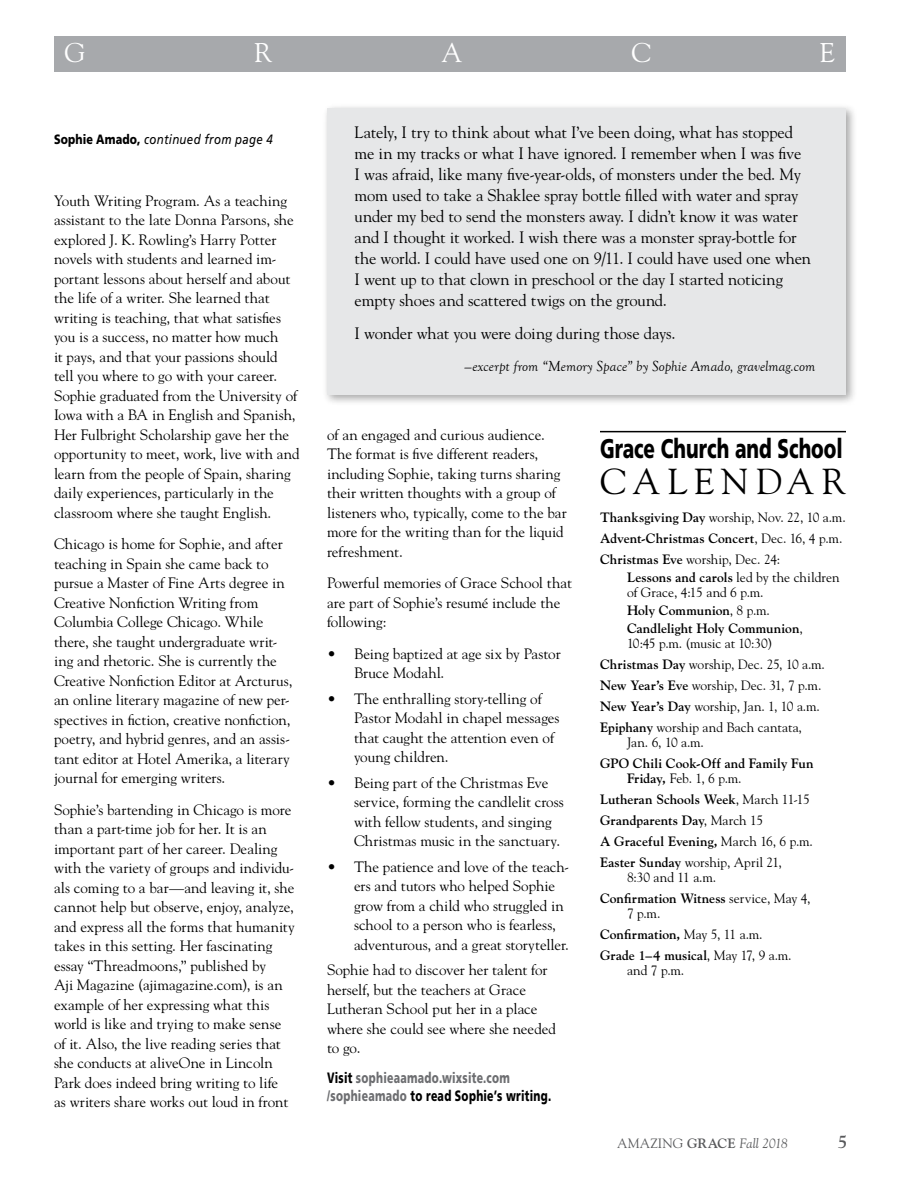
<style>
.page{position:relative;width:918px;height:1188px;background:#fff}
.page>*{position:absolute;margin:0;border:0;box-sizing:border-box;transform-origin:0 0}
.t1{font:36px "Goudy Std";color:#000}
.t2{font:900 27px "Frutiger";color:#000;scale:.7 1}
.t3{font:27px "Goudy Std";color:#fff}
.t4{font:700 18px "Goudy";color:#58595b}
.t5{font:16.5px/21px "Goudy Std";letter-spacing:-.01em;color:#000}
.t6{font:15px/19.5px "Goudy Std";color:#000}
.t7{font:900 15px/18px "Frutiger";letter-spacing:.025em;color:#6d6e71;scale:.7 1}
.t8{font:italic 15px "Goudy Old Style T";letter-spacing:.005em;color:#000}
.t9{font:13.5px/21px "Goudy Std";color:#000}
.t10{font:700 13.5px/21px "Goudy";letter-spacing:.005em;color:#000}
.t11{font:italic 13.5px "Frutiger";letter-spacing:.025em;color:#000;scale:.85 1}
.t12{font:italic 13.5px "Goudy";letter-spacing:-.02em;color:#58595b}
.s1{font-weight:900;font-style:normal}
.s2{color:#000}
.s3{font-family:"Goudy";font-weight:700}
.s4{font-family:"Goudy Std";font-weight:400}
.s5{font-family:"Goudy Std";font-style:normal}
.s6{font-weight:700;font-style:normal}
</style>
<div class="page">
<div style="left:54px;top:36px;width:792px;height:36px;background:#a7a9ac"></div>
<div style="left:322px;top:103px;width:536px;height:303px;background:#000;opacity:.35"></div>
<div style="left:327px;top:108px;width:519px;height:286px;background:#e6e7e8"></div>
<hr style="left:600px;top:431px;width:246px;height:1px;background:#000">
<h2 class="t3" style="left:64px;top:36px;width:23px">G</h2>
<h2 class="t3" style="left:254px;top:36px;width:20px">R</h2>
<h2 class="t3" style="left:441px;top:36px;width:23px">A</h2>
<h2 class="t3" style="left:631px;top:36px;width:21px">C</h2>
<h2 class="t3" style="left:820px;top:36px;width:17px">E</h2>
<p class="t11" style="left:54px;top:131px;width:259px"><span class="s1">Sophie Amado,</span> continued from page 4</p>
<p class="t6" style="left:54px;top:190px;width:247px">Youth Writing Program. As a teaching assistant to the late Donna Parsons, she explored J. K. Rowling’s Harry Potter novels with students and learned im&shy;portant lessons about herself and about the life of a writer. She learned that writing is teaching, that what satisfies you is a success, no matter how much<br>it pays, and that your passions should tell you where to go with your career.<br>Sophie graduated from the University of Iowa with a BA in English and Spanish, Her Fulbright Scholarship gave her the opportunity to meet, work, live with and learn from the people of Spain, sharing daily experiences, particularly in the classroom where she taught English.</p>
<p class="t6" style="left:54px;top:534px;width:240px">Chicago is home for Sophie, and after teaching in Spain she came back to pursue a Master of Fine Arts degree in Creative Nonfiction Writing from Columbia College Chicago. While there, she taught undergraduate writ&shy;ing and rhetoric. She is currently the Creative Nonfiction Editor at Arcturus, an online literary magazine of new per&shy;spectives in fiction, creative nonfiction, poetry, and hybrid genres, and an assis&shy;tant editor at Hotel Amerika, a literary journal for emerging writers.</p>
<p class="t6" style="left:54px;top:799px;width:242px">Sophie’s bartending in Chicago is more than a part-time job for her. It is an important part of her career. Dealing with the variety of groups and individu&shy;als coming to a bar—and leaving it, she cannot help but observe, enjoy, analyze, and express all the forms that humanity takes in this setting. Her fascinating essay “Threadmoons,” published by<br>Aji Magazine (ajimagazine.com), is an example of her expressing what this world is like and trying to make sense of it. Also, the live reading series that she conducts at aliveOne in Lincoln Park does indeed bring writing to life<br>as writers share works out loud in front</p>
<p class="t5" style="left:355px;top:122px;width:458px">Lately, I try to think about what I’ve been doing, what has stopped me in my tracks or what I have ignored. I remember when I was five<br>I was afraid, like many five-year-olds, of monsters under the bed. My mom used to take a Shaklee spray bottle filled with water and spray under my bed to send the monsters away. I didn’t know it was water and I thought it worked. I wish there was a monster spray-bottle for the world. I could have used one on 9/11. I could have used one when I went up to that clown in preschool or the day I started noticing empty shoes and scattered twigs on the ground.</p>
<p class="t5" style="left:355px;top:323px;width:323px">I wonder what you were doing during those days.</p>
<p class="t8" style="left:465px;top:358px;width:352px">—excerpt from “Memory Space” by Sophie Amado, gravelmag.com</p>
<p class="t6" style="left:327px;top:424px;width:241px">of an engaged and curious audience.<br>The format is five different readers, including Sophie, taking turns sharing their written thoughts with a group of listeners who, typically, come to the bar more for the writing than for the liquid refreshment.</p>
<p class="t6" style="left:327px;top:573px;width:247px">Powerful memories of Grace School that are part of Sophie’s resumé include the following:</p>
<p class="t6" style="left:354px;top:643px;width:208px;text-indent:-27px">• Being baptized at age six by Pastor<br>Bruce Modahl.</p>
<p class="t6" style="left:354px;top:688px;width:207px;text-indent:-27px">• The enthralling story-telling of<br>Pastor Modahl in chapel messages that caught the attention even of young children.</p>
<p class="t6" style="left:354px;top:772px;width:211px;text-indent:-27px">• Being part of the Christmas Eve service, forming the candlelit cross with fellow students, and singing Christmas music in the sanctuary.</p>
<p class="t6" style="left:354px;top:856px;width:217px;text-indent:-27px">• The patience and love of the teach&shy;ers and tutors who helped Sophie grow from a child who struggled in school to a person who is fearless, adventurous, and a great storyteller.</p>
<p class="t6" style="left:327px;top:960px;width:230px">Sophie had to discover her talent for herself, but the teachers at Grace<br>Lutheran School put her in a place where she could see where she needed to go.</p>
<p class="t7" style="left:327px;top:1069px;width:322px"><span class="s2">Visit</span> sophieaamado.wixsite.com /sophieamado <span class="s2">to read Sophie’s writing.</span></p>
<h2 class="t2" style="left:600px;top:432px;width:348px">Grace Church and School</h2>
<h1 class="t1" style="left:600px;top:459px;width:64px">Calendar</h1>
<p class="t9" style="left:600px;top:507px;width:247px"><span class="s3">Thanksgiving Day</span> worship, Nov. 22, 10 a.m.</p>
<p class="t10" style="left:600px;top:528px;width:244px">Advent-Christmas Concert<span class="s4">, Dec. 16, 4 p.m.</span></p>
<p class="t9" style="left:600px;top:549px;width:182px"><span class="s3">Christmas Eve</span> worship, Dec. 24:</p>
<p class="t10" style="left:627px;top:567px;width:214px">Lessons and carols <span class="s4">led by the children</span></p>
<p class="t9" style="left:627px;top:582px;width:138px">of Grace, 4:15 and 6 p.m.</p>
<p class="t10" style="left:627px;top:601px;width:177px;line-height:18px">Holy Communion<span class="s4">, 8 p.m.<br></span>Candlelight Holy Communion<span class="s4">,</span></p>
<p class="t9" style="left:600px;top:633px;width:226px;text-indent:27px">10:45 p.m. (music at 10:30)<br><span class="s3">Christmas Day</span> worship, Dec. 25, 10 a.m.<br><span class="s3">New Year’s Eve</span> worship, Dec. 31, 7 p.m.<br><span class="s3">New Year’s Day</span> worship, Jan. 1, 10 a.m.<br><span class="s3">Epiphany</span> worship and Bach cantata,</p>
<p class="t9" style="left:627px;top:732px;width:78px">Jan. 6, 10 a.m.</p>
<p class="t10" style="left:600px;top:753px;width:215px">GPO Chili Cook-Off and Family Fun</p>
<p class="t9" style="left:627px;top:768px;width:116px"><span class="s3">Friday,</span> Feb. 1, 6 p.m.</p>
<p class="t10" style="left:600px;top:789px;width:214px">Lutheran Schools Week<span class="s4">, March 11-15<br></span>Grandparents Day<span class="s4">, March 15<br></span>A Graceful Evening, <span class="s4">March 16, 6 p.m.</span></p>
<p class="t9" style="left:627px;top:855px;width:156px;line-height:15px;text-indent:-27px"><span class="s3">Easter Sunday</span> worship, April 21,<br>8:30 and 11 a.m.</p>
<p class="t10" style="left:600px;top:888px;width:212px">Confirmation Witness <span class="s4">service, May 4,</span></p>
<p class="t9" style="left:627px;top:903px;width:35px">7 p.m.</p>
<p class="t10" style="left:600px;top:924px;width:193px">Confirmation, <span class="s4">May 5, 11 a.m.<br></span>Grade 1–4 musical<span class="s4">, May 17, 9 a.m.</span></p>
<p class="t9" style="left:627px;top:960px;width:59px">and 7 p.m.</p>
<p class="t12" style="left:617px;top:1135px;width:172px"><span class="s5">AMAZING</span> <span class="s6">GRACE</span> Fall 2018</p>
<p class="t4" style="left:838px;top:1131px;width:12px">5</p>
</div>
